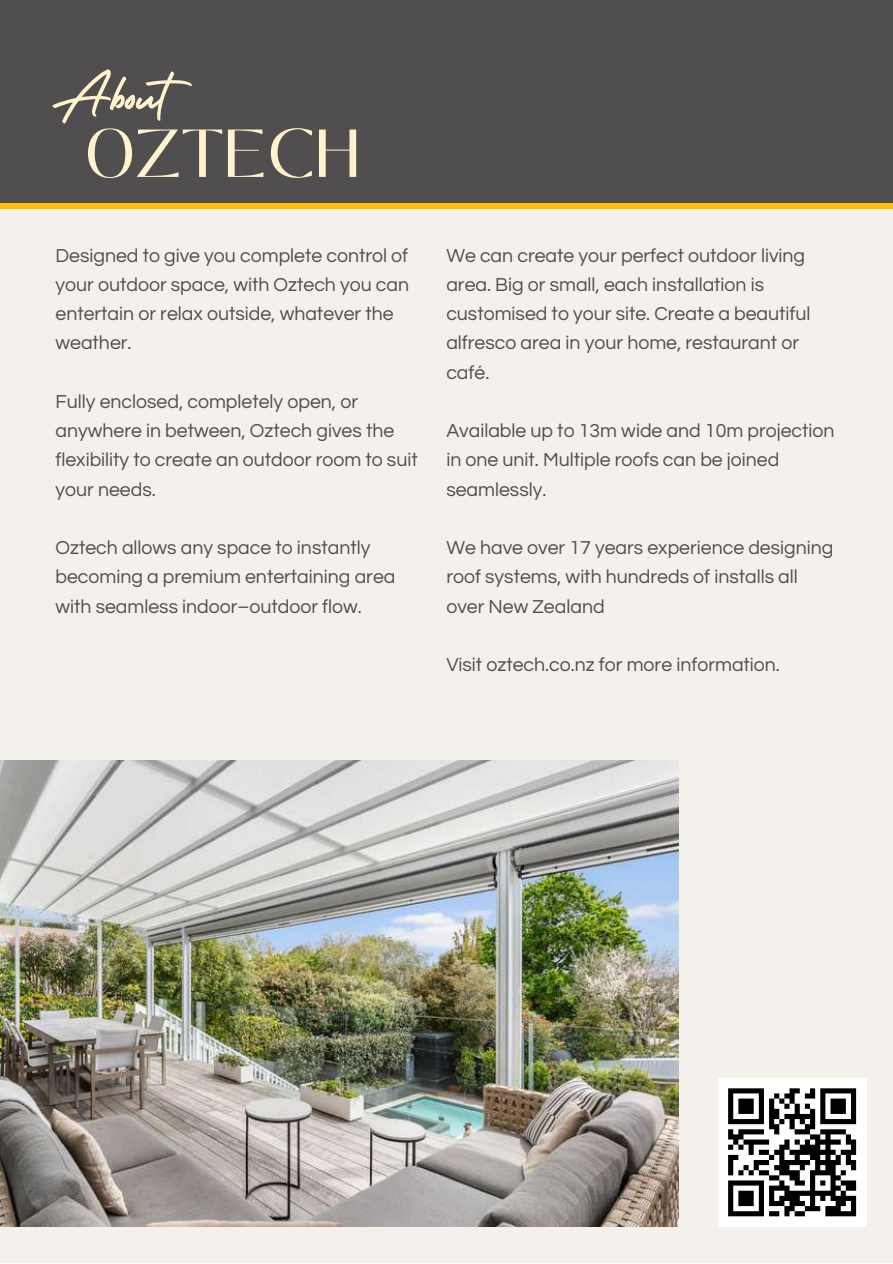
<style>
.page{position:relative;width:893px;height:1264px;background:#fff}
.page>*{position:absolute;margin:0;border:0;box-sizing:border-box;transform-origin:0 0}
.t1{font:67.5px "Black Mango";color:#fff3cd}
.t2{font:60px "Holiday";color:#fff3cd}
.t3{font:19.5px/29.2px "Questrial";color:#504e4e}
</style>
<div class="page">
<div style="left:0;top:0;width:892px;height:1262px;background:#f4f0ec"></div>
<img style="left:0;top:760px;width:678px;height:465px">
<div style="left:0;top:0;width:892px;height:203px;background:#504e4e"></div>
<div style="left:0;top:203px;width:892px;height:6px;background:#ffc000"></div>
<div style="left:717px;top:1078px;width:149px;height:148px;background:#fff"></div>
<div style="left:728px;top:1088px;width:35px;height:5px;background:#000"></div>
<div style="left:738px;top:1098px;width:15px;height:5px;background:#000"></div>
<div style="left:738px;top:1103px;width:15px;height:5px;background:#000"></div>
<div style="left:738px;top:1108px;width:15px;height:5px;background:#000"></div>
<svg style="left:728px;top:1093px;width:5px;height:26px"></svg>
<svg style="left:758px;top:1093px;width:5px;height:26px"></svg>
<div style="left:728px;top:1119px;width:35px;height:5px;background:#000"></div>
<div style="left:738px;top:1129px;width:25px;height:5px;background:#000"></div>
<div style="left:743px;top:1139px;width:26px;height:5px;background:#000"></div>
<div style="left:758px;top:1149px;width:11px;height:5px;background:#000"></div>
<svg style="left:769px;top:1088px;width:87px;height:71px"></svg>
<div style="left:753px;top:1159px;width:16px;height:6px;background:#000"></div>
<div style="left:779px;top:1159px;width:31px;height:6px;background:#000"></div>
<div style="left:815px;top:1159px;width:25px;height:6px;background:#000"></div>
<div style="left:845px;top:1159px;width:11px;height:6px;background:#000"></div>
<div style="left:774px;top:1165px;width:15px;height:5px;background:#000"></div>
<svg style="left:799px;top:1165px;width:5px;height:5px"></svg>
<svg style="left:728px;top:1129px;width:30px;height:46px"></svg>
<div style="left:758px;top:1170px;width:11px;height:5px;background:#000"></div>
<div style="left:779px;top:1170px;width:20px;height:5px;background:#000"></div>
<div style="left:769px;top:1175px;width:10px;height:5px;background:#000"></div>
<div style="left:789px;top:1175px;width:10px;height:5px;background:#000"></div>
<div style="left:728px;top:1180px;width:35px;height:5px;background:#000"></div>
<div style="left:794px;top:1180px;width:10px;height:5px;background:#000"></div>
<div style="left:769px;top:1185px;width:20px;height:5px;background:#000"></div>
<div style="left:738px;top:1190px;width:15px;height:5px;background:#000"></div>
<div style="left:784px;top:1190px;width:51px;height:5px;background:#000"></div>
<div style="left:738px;top:1195px;width:15px;height:5px;background:#000"></div>
<svg style="left:769px;top:1180px;width:15px;height:20px"></svg>
<div style="left:779px;top:1195px;width:20px;height:5px;background:#000"></div>
<div style="left:738px;top:1200px;width:15px;height:5px;background:#000"></div>
<div style="left:769px;top:1200px;width:15px;height:5px;background:#000"></div>
<div style="left:789px;top:1200px;width:15px;height:5px;background:#000"></div>
<svg style="left:728px;top:1185px;width:5px;height:26px"></svg>
<svg style="left:758px;top:1185px;width:5px;height:26px"></svg>
<div style="left:784px;top:1205px;width:10px;height:6px;background:#000"></div>
<svg style="left:804px;top:1205px;width:6px;height:6px"></svg>
<svg style="left:810px;top:1165px;width:46px;height:46px"></svg>
<div style="left:728px;top:1211px;width:35px;height:5px;background:#000"></div>
<div style="left:769px;top:1211px;width:10px;height:5px;background:#000"></div>
<svg style="left:784px;top:1211px;width:5px;height:5px"></svg>
<div style="left:794px;top:1211px;width:10px;height:5px;background:#000"></div>
<div style="left:825px;top:1211px;width:31px;height:5px;background:#000"></div>
<h2 class="t2" style="left:51px;top:49px;width:157px">About</h2>
<h1 class="t1" style="left:85px;top:103px;width:277px">OZTECH</h1>
<p class="t3" style="left:55px;top:241px;width:355px">Designed to give you complete control of your outdoor space, with Oztech you can entertain or relax outside, whatever the weather.</p>
<p class="t3" style="left:55px;top:387px;width:364px">Fully enclosed, completely open, or anywhere in between, Oztech gives the flexibility to create an outdoor room to suit your needs.</p>
<p class="t3" style="left:55px;top:533px;width:341px">Oztech allows any space to instantly becoming a premium entertaining area with seamless indoor–outdoor flow.</p>
<p class="t3" style="left:446px;top:241px;width:365px">We can create your perfect outdoor living area. Big or small, each installation is customised to your site. Create a beautiful alfresco area in your home, restaurant or café.</p>
<p class="t3" style="left:446px;top:416px;width:390px">Available up to 13m wide and 10m projection in one unit. Multiple roofs can be joined seamlessly.</p>
<p class="t3" style="left:446px;top:533px;width:388px">We have over 17 years experience designing roof systems, with hundreds of installs all over New Zealand</p>
<p class="t3" style="left:446px;top:650px;width:335px">Visit oztech.co.nz for more information.</p>
</div>
